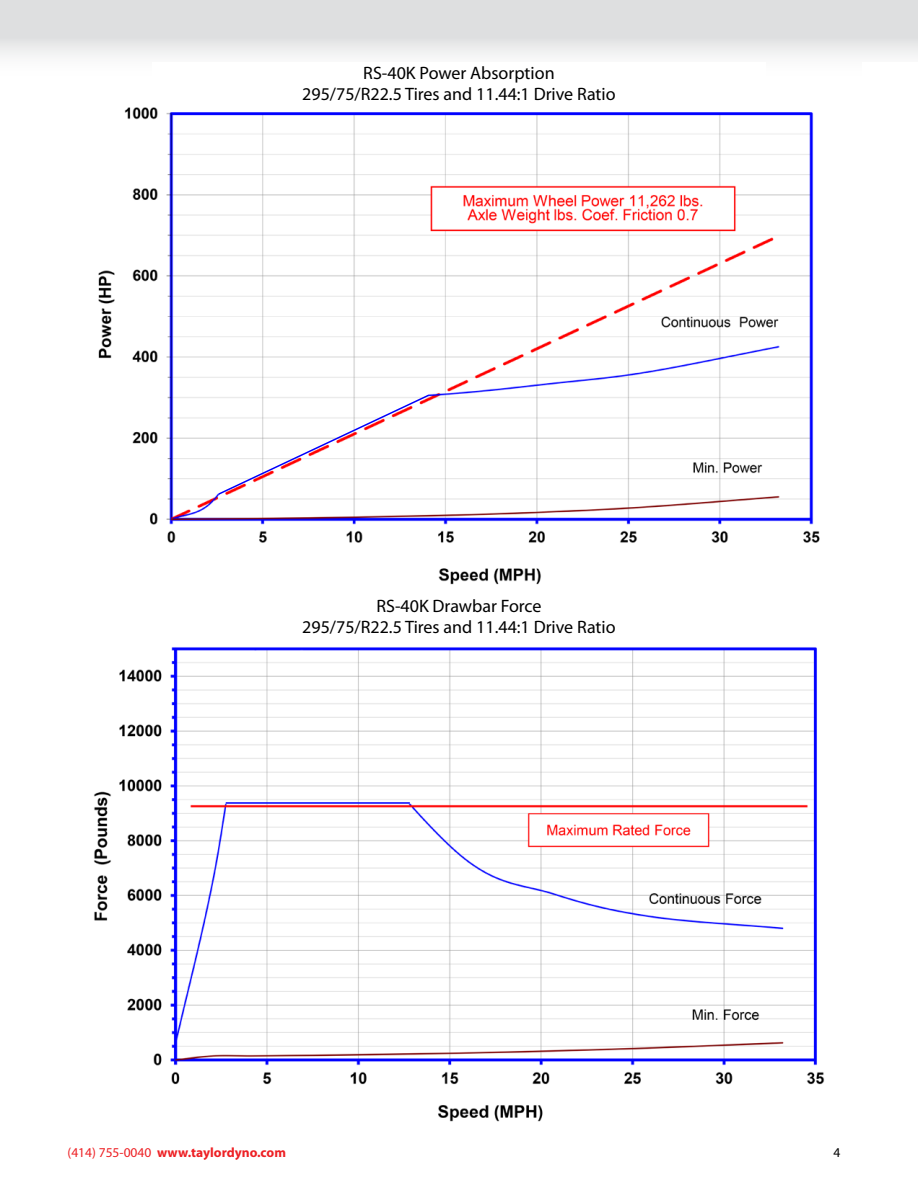
<style>
.page{position:relative;width:918px;height:1188px;background:#fff}
.page>*{position:absolute;margin:0;border:0;box-sizing:border-box;transform-origin:0 0}
.t1{font:18px "Myriad Pro";color:#000}
.t2{font:700 13.5px "Myriad Pro";color:#ed2024}
.t3{font:13.5px "Myriad Pro";color:#000}
.s1{font-weight:400}
</style>
<div class="page">
<div style="left:0;top:0;width:918px;height:78px;background:linear-gradient(to bottom,#d4d5d7,#fdfdfd)"></div>
<div style="left:152px;top:62px;width:614px;height:42px;background:#fff"></div>
<div style="left:862px;top:62px;width:56px;height:42px;background:#fff"></div>
<img style="left:99px;top:107px;width:720px;height:478px">
<svg style="left:217px;top:393px;width:214px;height:103px"></svg>
<img style="left:94px;top:647px;width:731px;height:475px">
<hr style="left:226px;top:802px;width:184px;height:2px;background:#0200fc">
<p class="t1" style="left:363px;top:62px;width:193px">RS-40K Power Absorption</p>
<p class="t1" style="left:302px;top:83px;width:315px">295/75/R22.5 Tires and 11.44:1 Drive Ratio</p>
<p class="t1" style="left:376px;top:594px;width:167px">RS-40K Drawbar Force</p>
<p class="t1" style="left:302px;top:615px;width:315px">295/75/R22.5 Tires and 11.44:1 Drive Ratio</p>
<p class="t2" style="left:68px;top:1143px;width:220px"><span class="s1">(414) 755-0040</span> www.taylordyno.com</p>
<p class="t3" style="left:834px;top:1144px;width:8px">4</p>
</div>
